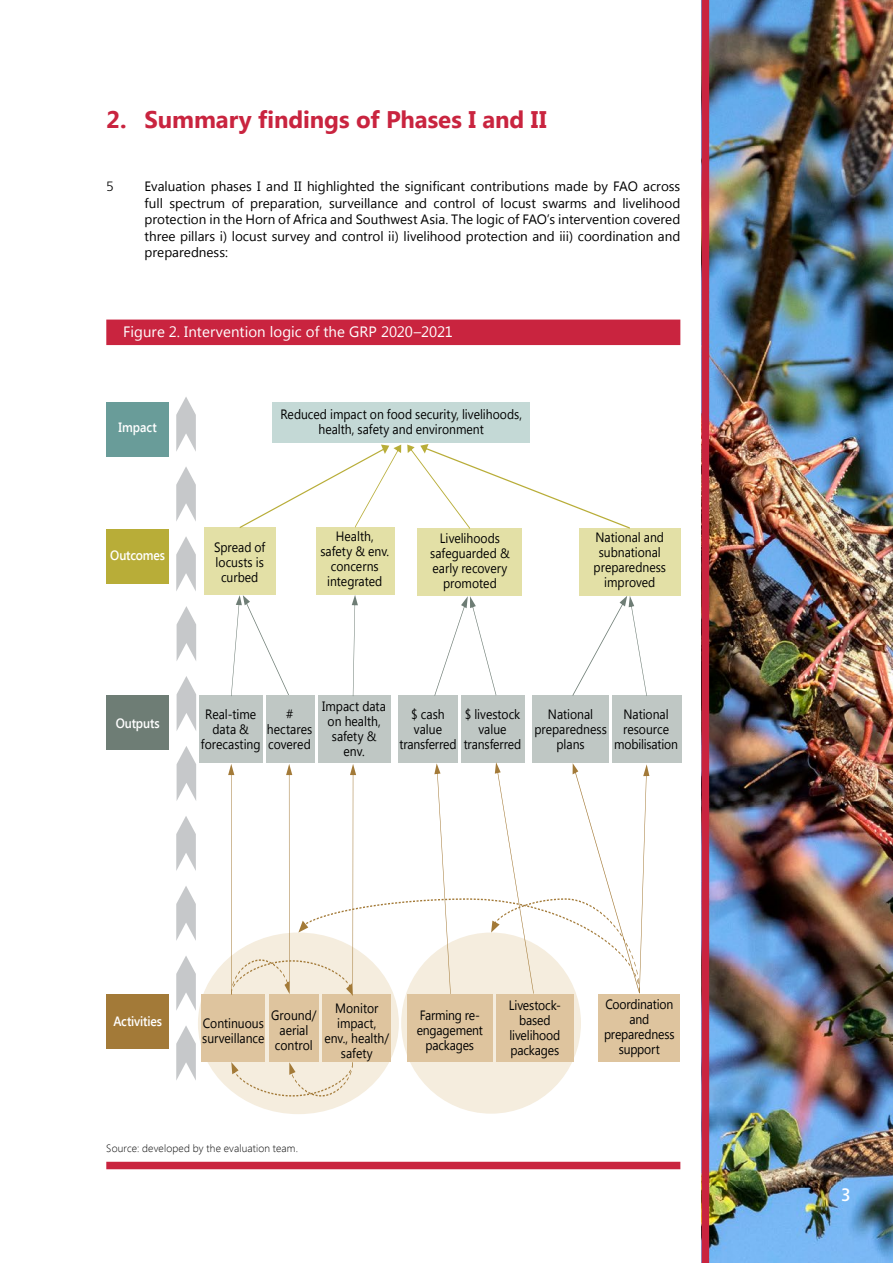
<style>
.page{position:relative;width:893px;height:1263px;background:#fff}
.page>*{position:absolute;margin:0;border:0;box-sizing:border-box;transform-origin:0 0}
.Heading_1_-_no_numb{font:700 24px "Segoe UI";letter-spacing:-.005em;color:#c9243f}
.t1{font:500 condensed 18px "Frutiger Neue LTCYR";color:#fff}
.Box_number___tit_Ne{font:15px "Segoe UI";color:#fff}
.new_para_9{font:13.5px/15px "Segoe UI";color:#000;text-align:center;scale:.9 1}
.new_para_9-2{font:13.5px/16.5px "Segoe UI";color:#000;text-align:justify}
.new_para_9-3{font:600 13.5px "Segoe UI";letter-spacing:-.01em;color:#fff;scale:.9 1}
.t2{font:300 13.5px "Frutiger Neue LTCYR";color:#000}
.Footnote_Text{font:300 10.5px "Segoe UI";letter-spacing:.015em;color:#000}
</style>
<div class="page">
<img style="left:709px;top:0;width:184px;height:1263px">
<div style="left:702px;top:0;width:7px;height:1263px;background:#c9243f"></div>
<div style="left:106px;top:320px;width:574px;height:25px;background:#c9243f"></div>
<div style="left:106px;top:1162px;width:574px;height:7px;background:#c9243f"></div>
<div style="left:401px;top:932px;width:180px;height:182px;background:#f5edde;border-radius:50%"></div>
<div style="left:198px;top:932px;width:201px;height:182px;background:#f5edde;border-radius:50%"></div>
<div style="left:106px;top:994px;width:63px;height:54px;background:#a37a38"></div>
<div style="left:106px;top:695px;width:63px;height:54px;background:#6e7d75"></div>
<div style="left:106px;top:529px;width:63px;height:54px;background:#b8ad38"></div>
<div style="left:106px;top:402px;width:63px;height:54px;background:#699c99"></div>
<svg style="left:177px;top:606px;width:19px;height:55px"></svg>
<svg style="left:177px;top:676px;width:19px;height:55px"></svg>
<svg style="left:177px;top:746px;width:19px;height:55px"></svg>
<svg style="left:176px;top:816px;width:20px;height:55px"></svg>
<svg style="left:176px;top:886px;width:20px;height:55px"></svg>
<svg style="left:176px;top:1026px;width:20px;height:54px"></svg>
<svg style="left:176px;top:397px;width:20px;height:54px"></svg>
<svg style="left:176px;top:467px;width:20px;height:54px"></svg>
<svg style="left:176px;top:536px;width:20px;height:55px"></svg>
<div style="left:273px;top:402px;width:257px;height:41px;background:#c4d9d6"></div>
<div style="left:204px;top:527px;width:71px;height:68px;background:#e3e0a6"></div>
<div style="left:418px;top:528px;width:104px;height:68px;background:#e3e0a6"></div>
<div style="left:579px;top:528px;width:101px;height:68px;background:#e3e0a6"></div>
<div style="left:202px;top:994px;width:63px;height:68px;background:#dec49e"></div>
<div style="left:269px;top:994px;width:50px;height:68px;background:#dec49e"></div>
<div style="left:323px;top:994px;width:68px;height:68px;background:#dec49e"></div>
<div style="left:408px;top:994px;width:85px;height:68px;background:#dec49e"></div>
<div style="left:496px;top:994px;width:77px;height:68px;background:#dec49e"></div>
<div style="left:598px;top:994px;width:82px;height:68px;background:#dec49e"></div>
<div style="left:266px;top:696px;width:49px;height:67px;background:#bfc7c4"></div>
<div style="left:199px;top:696px;width:64px;height:67px;background:#bfc7c4"></div>
<div style="left:318px;top:696px;width:72px;height:67px;background:#bfc7c4"></div>
<div style="left:532px;top:696px;width:77px;height:67px;background:#bfc7c4"></div>
<div style="left:612px;top:696px;width:69px;height:67px;background:#bfc7c4"></div>
<div style="left:398px;top:696px;width:60px;height:67px;background:#bfc7c4"></div>
<div style="left:461px;top:696px;width:64px;height:67px;background:#bfc7c4"></div>
<div style="left:316px;top:527px;width:78px;height:68px;background:#e3e0a6"></div>
<svg style="left:231px;top:595px;width:58px;height:101px"></svg>
<svg style="left:352px;top:595px;width:6px;height:101px"></svg>
<svg style="left:434px;top:596px;width:62px;height:100px"></svg>
<svg style="left:573px;top:596px;width:74px;height:100px"></svg>
<svg style="left:240px;top:445px;width:161px;height:83px"></svg>
<svg style="left:407px;top:444px;width:223px;height:85px"></svg>
<svg style="left:231px;top:1062px;width:122px;height:34px"></svg>
<svg style="left:228px;top:762px;width:421px;height:233px"></svg>
<svg style="left:176px;top:956px;width:20px;height:54px"></svg>
<p class="Heading_1_-_no_numb" style="left:106px;top:102px;width:442px">2. Summary findings of Phases I and II</p>
<p class="t2" style="left:106px;top:178px;width:9px">5</p>
<p class="new_para_9-2" style="left:145px;top:177px;width:537px">Evaluation phases I and II highlighted the significant contributions made by FAO across full spectrum of preparation, surveillance and control of locust swarms and livelihood protection in the Horn of Africa and Southwest Asia. The logic of FAO’s intervention covered three pillars i) locust survey and control ii) livelihood protection and iii) coordination and preparedness:</p>
<p class="Box_number___tit_Ne" style="left:123px;top:321px;width:331px">Figure 2. Intervention logic of the GRP 2020–2021</p>
<p class="new_para_9-3" style="left:119px;top:418px;width:44px">Impact</p>
<p class="new_para_9-3" style="left:110px;top:546px;width:63px">Outcomes</p>
<p class="new_para_9" style="left:280px;top:406px;width:270px">Reduced impact on food security, livelihoods, health, safety and environment</p>
<p class="new_para_9" style="left:214px;top:539px;width:59px">Spread of locusts is curbed</p>
<p class="new_para_9" style="left:320px;top:528px;width:78px">Health, safety &amp; env. concerns integrated</p>
<p class="new_para_9" style="left:430px;top:530px;width:90px">Livelihoods safeguarded &amp; early recovery promoted</p>
<p class="new_para_9" style="left:594px;top:529px;width:82px">National and subnational preparedness improved</p>
<p class="new_para_9-3" style="left:116px;top:713px;width:50px">Outputs</p>
<p class="new_para_9" style="left:201px;top:706px;width:68px">Real-time data &amp; forecasting</p>
<p class="new_para_9" style="left:267px;top:706px;width:52px"># hectares covered</p>
<p class="new_para_9" style="left:322px;top:698px;width:72px">Impact data on health, safety &amp; env.</p>
<p class="new_para_9" style="left:399px;top:706px;width:65px">$ cash value transferred</p>
<p class="new_para_9" style="left:534px;top:706px;width:82px">National preparedness plans</p>
<p class="new_para_9" style="left:614px;top:706px;width:72px">National resource mobilisation</p>
<p class="new_para_9" style="left:464px;top:706px;width:66px">$ livestock value transferred</p>
<p class="new_para_9-3" style="left:113px;top:1012px;width:55px">Activities</p>
<p class="new_para_9" style="left:202px;top:1014px;width:71px;text-align:left">Continuous surveillance</p>
<p class="new_para_9" style="left:271px;top:1007px;width:52px">Ground/ aerial control</p>
<p class="new_para_9" style="left:324px;top:999px;width:73px">Monitor impact, env., health/ safety</p>
<p class="new_para_9" style="left:417px;top:1007px;width:75px">Farming re&shy;engagement packages</p>
<p class="new_para_9" style="left:604px;top:996px;width:80px">Coordination and preparedness support</p>
<p class="new_para_9" style="left:509px;top:997px;width:59px">Livestock&shy;based livelihood packages</p>
<p class="Footnote_Text" style="left:106px;top:1140px;width:193px">Source: developed by the evaluation team.</p>
<h2 class="t1" style="left:841px;top:1184px;width:11px">3</h2>
</div>
